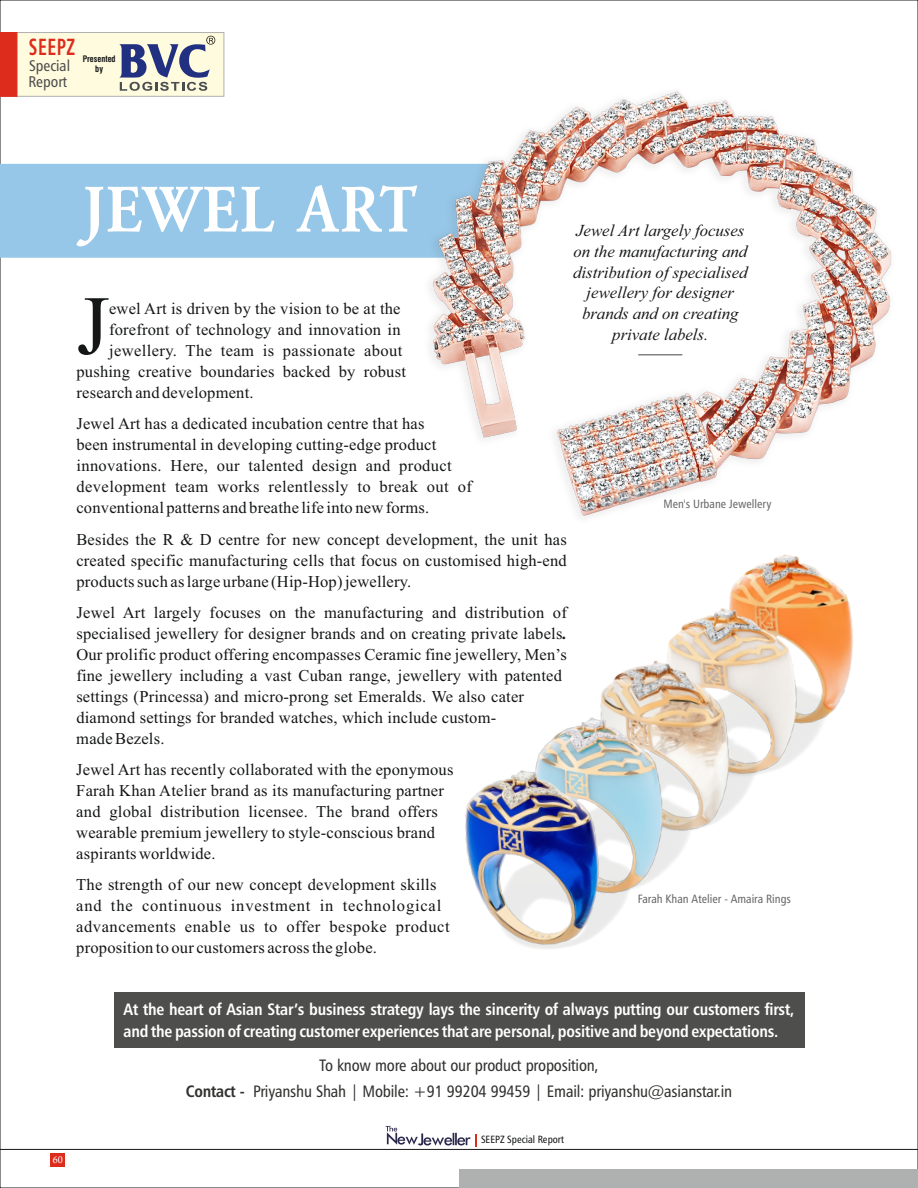
<style>
.page{position:relative;width:918px;height:1188px;background:#fff}
.page>*{position:absolute;margin:0;border:0;box-sizing:border-box;transform-origin:0 0}
.t1{font:83.7px "Times New Roman";color:#151616}
.t2{font:67.5px "URW Garamond T Demi Narr";color:#fff}
.t3{font:23.4px "Humanist 777 BT Bold Condensed B";letter-spacing:.025em;color:#dd2b1c;scale:.78 1}
.t4{font:italic 16.8px/20.7px "Times New Roman";color:#151616;text-align:center}
.t5{font:16.5px/21px "Times New Roman";letter-spacing:.01em;color:#151616}
.t6{font:16.5px/22.2px "Humanist 777 BT Bold Condensed B";letter-spacing:-.015em;color:#fff}
.t7{font:16.5px/26.1px "Humanist 777 BT Roman Condensed B";letter-spacing:-.01em;color:#313130;text-align:center}
.t8{font:15.45px/16px "Humanist 777 BT Roman Condensed B";color:#4e4e4d}
.t9{font:12px "Humanist 777 BT Roman Condensed B";color:#676767}
.t10{font:10.5px "Humanist 777 BT Roman Condensed B";color:#151616}
.t11{font:9.75px "Calisto";color:#fff}
.t12{font:700 condensed 8.7px/9.6px "Swiss 721 BT";color:#151616;text-align:center;scale:.94 1}
.s1{font-weight:700;font-style:italic}
.s2{font-family:"Humanist 777 BT Bold Condensed B"}
</style>
<div class="page">
<div style="left:0;top:164px;width:405px;height:94px;background:#97c7e8"></div>
<img style="left:405px;top:90px;width:513px;height:439px">
<img style="left:465px;top:554px;width:388px;height:395px">
<hr style="left:0;top:1149px;width:918px;height:1px;background:#151616">
<div style="left:51px;top:1153px;width:14px;height:14px;background:#dd2b1c"></div>
<div style="left:459px;top:1169px;width:459px;height:19px;background:#afb0b0"></div>
<div style="left:114px;top:992px;width:690px;height:55px;background:#4e4e4d"></div>
<hr style="left:638px;top:354px;width:44px;height:2px;background:#818281">
<svg style="left:386px;top:1126px;width:90px;height:21px"></svg>
<svg style="left:0;top:32px;width:225px;height:65px;background:#decebf"></svg>
<h3 class="t3" style="left:29px;top:37px;width:61px">SEEPZ</h3>
<p class="t8" style="left:29px;top:59px;width:43px">Special<br>Report</p>
<p class="t12" style="left:83px;top:55px;width:37px">Presented by</p>
<h2 class="t2" style="left:83px;top:179px;width:335px">JEWEL ART</h2>
<p class="t4" style="left:573px;top:222px;width:176px">Jewel Art largely focuses on the manufacturing and distribution of specialised jewellery for designer brands and on creating</p>
<h1 class="t1" style="left:77px;top:296px;width:34px">J</h1>
<p class="t5" style="left:109px;top:300px;width:293px">ewel Art is driven by the vision to be at the</p>
<p class="t5" style="left:109px;top:321px;width:293px">forefront of technology and innovation in</p>
<p class="t5" style="left:109px;top:342px;width:295px">jewellery. The team is passionate about</p>
<p class="t5" style="left:77px;top:363px;width:331px">pushing creative boundaries backed by robust</p>
<p class="t5" style="left:76px;top:384px;width:179px">research and development.</p>
<p class="t5" style="left:76px;top:415px;width:397px">Jewel Art has a dedicated incubation centre that has<br>been instrumental in developing cutting-edge product innovations. Here, our talented design and product development team works relentlessly to break out of conventional patterns and breathe life into new forms.</p>
<p class="t5" style="left:76px;top:530px;width:492px;text-align:justify">Besides the R &amp; D centre for new concept development, the unit has created specific manufacturing cells that focus on customised high-end products such as large urbane (Hip-Hop) jewellery.</p>
<p class="t5" style="left:76px;top:603px;width:492px">Jewel Art largely focuses on the manufacturing and distribution of specialised jewellery for designer brands and on creating private labels<span class="s1">.<br></span>Our prolific product offering encompasses Ceramic fine jewellery, Men’s fine jewellery including a vast Cuban range, jewellery with patented settings (Princessa) and micro-prong set Emeralds. We also cater diamond settings for branded watches, which include custom-<br>made Bezels.</p>
<p class="t5" style="left:76px;top:760px;width:379px">Jewel Art has recently collaborated with the eponymous Farah Khan Atelier brand as its manufacturing partner and global distribution licensee. The brand offers wearable premium jewellery to style-conscious brand aspirants worldwide.</p>
<p class="t5" style="left:76px;top:875px;width:375px">The strength of our new concept development skills and the continuous investment in technological advancements enable us to offer bespoke product proposition to our customers across the globe.</p>
<p class="t4" style="left:612px;top:325px;width:98px">private labels.</p>
<p class="t9" style="left:664px;top:499px;width:110px">Men's Urbane Jewellery</p>
<p class="t9" style="left:638px;top:894px;width:155px">Farah Khan Atelier - Amaira Rings</p>
<p class="t6" style="left:124px;top:1000px;width:672px">At the heart of Asian Star’s business strategy lays the sincerity of always putting our customers first, and the passion of creating customer experiences that are personal, positive and beyond expectations.</p>
<p class="t7" style="left:186px;top:1054px;width:548px">To know more about our product proposition,<br><span class="s2">Contact -</span> Priyanshu Shah | Mobile: +91 99204 99459 | Email: priyanshu@asianstar.in</p>
<p class="t11" style="left:53px;top:1156px;width:11px">60</p>
<p class="t10" style="left:481px;top:1135px;width:84px">SEEPZ Special Report</p>
</div>
